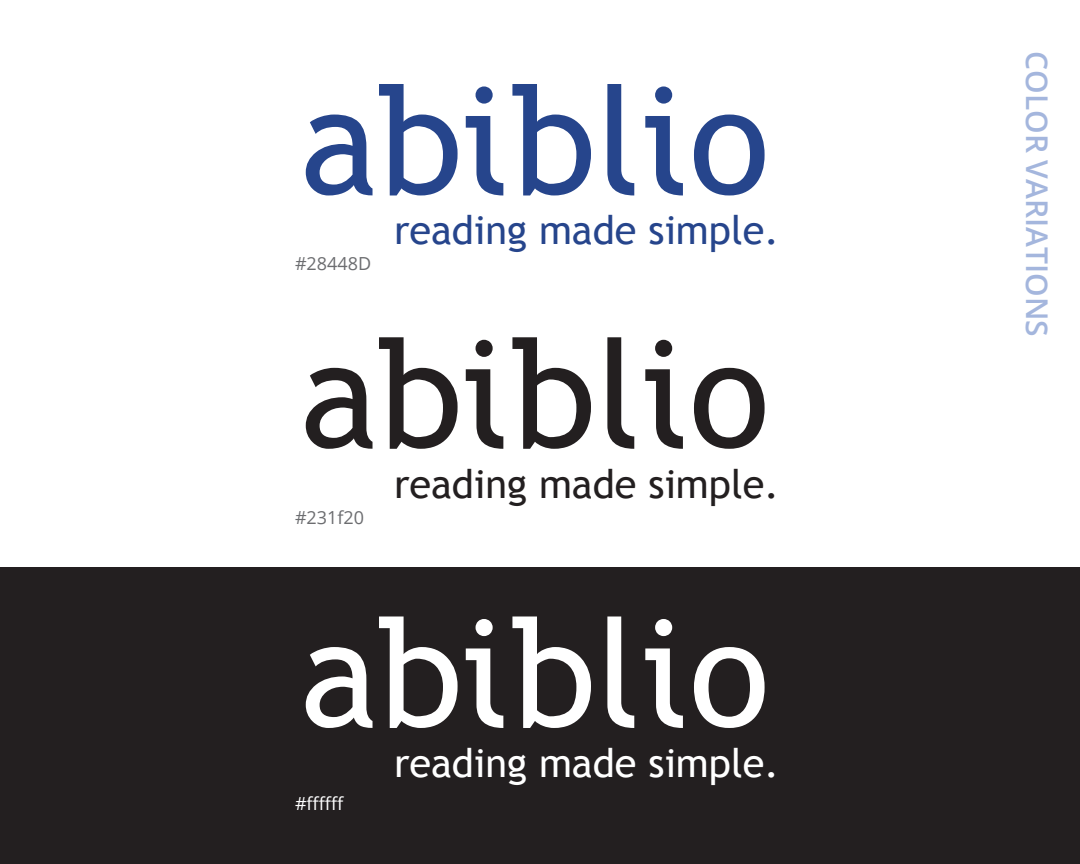
<style>
.page{position:relative;width:1080px;height:864px;background:#fff}
.page>*{position:absolute;margin:0;border:0;box-sizing:border-box;transform-origin:0 0}
.t1{font:39.75px "Trebuchet MS";color:#26458c}
.t2{font:39.75px "Trebuchet MS";color:#231f20}
.t3{font:39.75px "Trebuchet MS";color:#fff}
.t4{font:600 30px "Open Sans";color:#a4b6dd}
.t5{font:18px "Open Sans";color:#6c6d70}
.t6{font:18px "Open Sans";color:#fff}
</style>
<div class="page">
<div style="left:0;top:567px;width:1080px;height:297px;background:#231f20"></div>
<svg style="left:306px;top:115px;width:67px;height:80px"></svg>
<svg style="left:607px;top:84px;width:27px;height:111px"></svg>
<svg style="left:694px;top:115px;width:71px;height:80px"></svg>
<svg style="left:466px;top:116px;width:37px;height:79px"></svg>
<svg style="left:476px;top:86px;width:17px;height:18px"></svg>
<svg style="left:645px;top:116px;width:38px;height:79px"></svg>
<svg style="left:655px;top:86px;width:17px;height:18px"></svg>
<svg style="left:379px;top:84px;width:79px;height:111px"></svg>
<svg style="left:512px;top:84px;width:79px;height:111px"></svg>
<svg style="left:306px;top:368px;width:67px;height:81px"></svg>
<svg style="left:607px;top:337px;width:27px;height:112px"></svg>
<svg style="left:694px;top:368px;width:71px;height:81px"></svg>
<svg style="left:466px;top:369px;width:37px;height:80px"></svg>
<svg style="left:476px;top:340px;width:17px;height:17px"></svg>
<svg style="left:645px;top:369px;width:38px;height:80px"></svg>
<svg style="left:655px;top:340px;width:17px;height:17px"></svg>
<svg style="left:379px;top:337px;width:79px;height:112px"></svg>
<svg style="left:512px;top:337px;width:79px;height:112px"></svg>
<svg style="left:306px;top:647px;width:67px;height:81px"></svg>
<svg style="left:607px;top:617px;width:27px;height:111px"></svg>
<svg style="left:694px;top:647px;width:71px;height:81px"></svg>
<svg style="left:466px;top:648px;width:37px;height:80px"></svg>
<svg style="left:476px;top:619px;width:17px;height:17px"></svg>
<svg style="left:645px;top:648px;width:38px;height:80px"></svg>
<svg style="left:655px;top:619px;width:17px;height:17px"></svg>
<svg style="left:379px;top:616px;width:79px;height:112px"></svg>
<svg style="left:512px;top:616px;width:79px;height:112px"></svg>
<p class="t5" style="left:295px;top:251px;width:78px">#28448D</p>
<p class="t1" style="left:394px;top:207px;width:387px">reading made simple.</p>
<p class="t5" style="left:295px;top:505px;width:71px">#231f20</p>
<p class="t2" style="left:394px;top:460px;width:387px">reading made simple.</p>
<p class="t6" style="left:295px;top:791px;width:51px">#ffffff</p>
<p class="t3" style="left:394px;top:739px;width:387px">reading made simple.</p>
<p class="t4" style="left:1058px;top:51px;width:287px;rotate:90deg">COLOR VARIATIONS</p>
</div>
